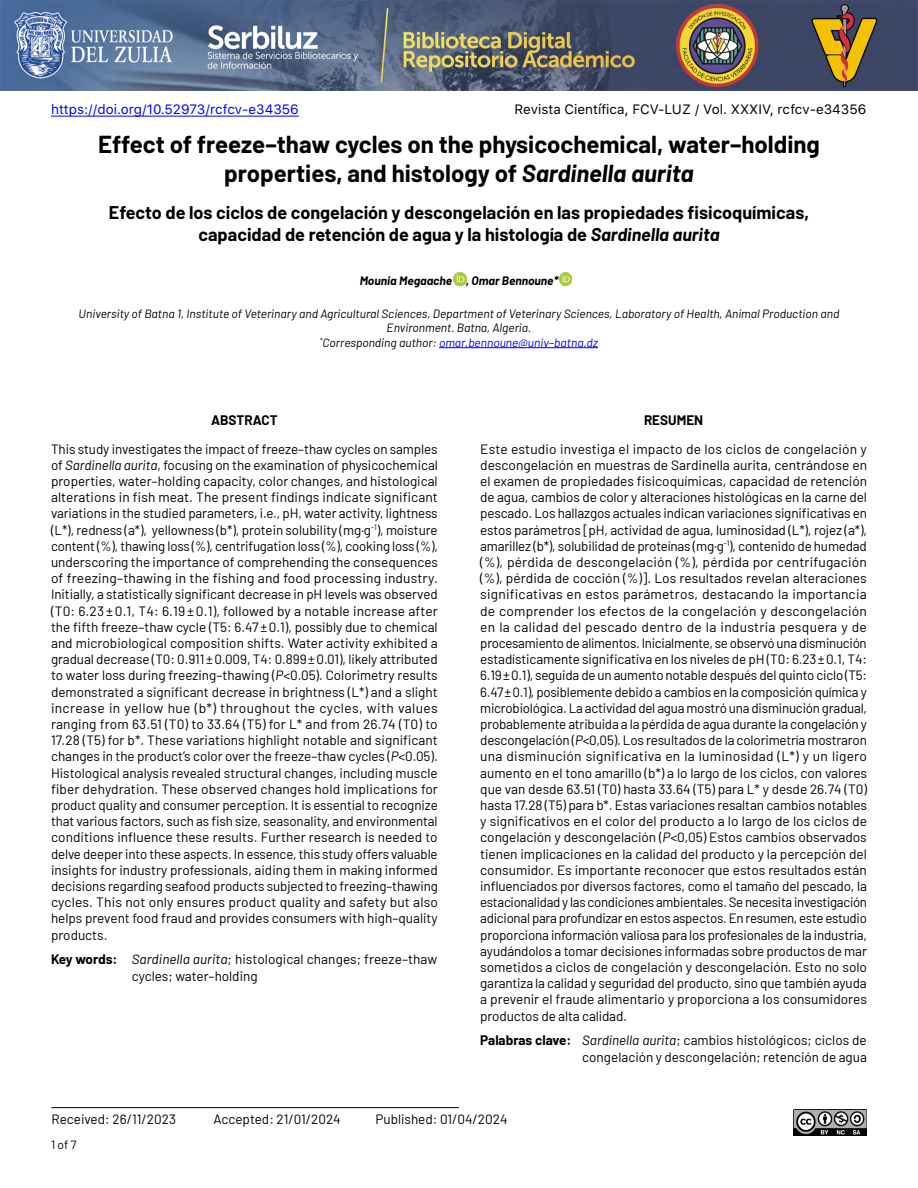
<style>
.page{position:relative;width:918px;height:1188px;background:#fff}
.page>*{position:absolute;margin:0;border:0;box-sizing:border-box;transform-origin:0 0}
.t1{font:700 24px/28.8px "Barlow";color:#000;text-align:center}
.t2{font:700 18px/21.6px "Barlow";color:#000;text-align:center}
.t3{font:13.5px/16.2px "Barlow";color:#000;text-align:justify}
.t4{font:13.5px "SFUI Text";color:#000}
.t5{font:13.5px "SFUI Text";color:#00f}
.t6{font:700 13.5px "Barlow";color:#000}
.t7{font:italic 12px/14.4px "Barlow";color:#000;text-align:center}
.t8{font:italic 700 12px "Barlow";color:#000}
.t9{font:12px "Barlow";color:#000}
.s1{font-style:italic}
.s2{color:#00f}
.s3{font-weight:700}
</style>
<div class="page">
<svg style="left:454px;top:272px;width:12px;height:13px"></svg>
<svg style="left:559px;top:272px;width:13px;height:13px"></svg>
<hr style="left:51px;top:116px;width:248px;height:1px;background:#00f">
<hr style="left:51px;top:1107px;width:408px;height:1px;background:#000">
<img style="left:0;top:0;width:918px;height:90px">
<img style="left:793px;top:1110px;width:74px;height:25px">
<hr style="left:439px;top:347px;width:159px;height:1px;background:#00f">
<p class="t5" style="left:51px;top:99px;width:249px">https://doi.org/10.52973/rcfcv-e34356</p>
<p class="t4" style="left:515px;top:99px;width:353px">Revista Científica, FCV-LUZ / Vol. XXXIV, rcfcv-e34356</p>
<h1 class="t1" style="left:98px;top:128px;width:723px">Effect of freeze–thaw cycles on the physicochemical, water–holding properties, and histology of <span class="s1">Sardinella aurita</span></h1>
<h2 class="t2" style="left:109px;top:200px;width:702px">Efecto de los ciclos de congelación y descongelación en las propiedades fisicoquímicas, capacidad de retención de agua y la histología de <span class="s1">Sardinella aurita</span></h2>
<p class="t8" style="left:360px;top:272px;width:200px">Mounia Megaache , Omar Bennoune*</p>
<p class="t7" style="left:79px;top:306px;width:762px">University of Batna 1, Institute of Veterinary and Agricultural Sciences, Department of Veterinary Sciences, Laboratory of Health, Animal Production and<br>Environment. Batna, Algeria.<br><sup>*</sup>Corresponding author: <span class="s2">omar.bennoune@univ–batna.dz</span></p>
<p class="t6" style="left:211px;top:410px;width:68px">ABSTRACT</p>
<p class="t3" style="left:51px;top:440px;width:388px">This study investigates the impact of freeze–thaw cycles on samples of <span class="s1">Sardinella aurita</span>, focusing on the examination of physicochemical properties, water–holding capacity, color changes, and histological alterations in fish meat. The present findings indicate significant variations in the studied parameters, i.e., pH, water activity, lightness (L*), redness (a*), yellowness (b*), protein solubility (mg·g<sup>-1</sup>), moisture content (%), thawing loss (%), centrifugation loss (%), cooking loss (%), underscoring the importance of comprehending the consequences of freezing–thawing in the fishing and food processing industry.<br>Initially, a statistically significant decrease in pH levels was observed (T0: 6.23 ± 0.1, T4: 6.19 ± 0.1), followed by a notable increase after the fifth freeze–thaw cycle (T5: 6.47±0.1), possibly due to chemical and microbiological composition shifts. Water activity exhibited a gradual decrease (T0: 0.911±0.009, T4: 0.899±0.01), likely attributed to water loss during freezing–thawing (<span class="s1">P</span>&lt;0.05). Colorimetry results demonstrated a significant decrease in brightness (L*) and a slight increase in yellow hue (b*) throughout the cycles, with values ranging from 63.51 (T0) to 33.64 (T5) for L* and from 26.74 (T0) to 17.28 (T5) for b*. These variations highlight notable and significant changes in the product’s color over the freeze–thaw cycles (<span class="s1">P</span>&lt;0.05).<br>Histological analysis revealed structural changes, including muscle fiber dehydration. These observed changes hold implications for product quality and consumer perception. It is essential to recognize that various factors, such as fish size, seasonality, and environmental conditions influence these results. Further research is needed to delve deeper into these aspects. In essence, this study offers valuable insights for industry professionals, aiding them in making informed decisions regarding seafood products subjected to freezing–thawing cycles. This not only ensures product quality and safety but also helps prevent food fraud and provides consumers with high–quality products.</p>
<p class="t3" style="left:132px;top:950px;width:307px;text-indent:-81px"><span class="s3">Key words:</span> <span class="s1">Sardinella aurita</span>; histological changes; freeze–thaw cycles; water–holding</p>
<p class="t6" style="left:644px;top:410px;width:61px">RESUMEN</p>
<p class="t3" style="left:480px;top:440px;width:388px">Este estudio investiga el impacto de los ciclos de congelación y descongelación en muestras de Sardinella aurita, centrándose en el examen de propiedades fisicoquímicas, capacidad de retención de agua, cambios de color y alteraciones histológicas en la carne del pescado. Los hallazgos actuales indican variaciones significativas en estos parámetros [pH, actividad de agua, luminosidad (L*), rojez (a*), amarillez (b*), solubilidad de proteínas (mg·g<sup>-1</sup>), contenido de humedad (%), pérdida de descongelación (%), pérdida por centrifugación (%), pérdida de cocción (%)]. Los resultados revelan alteraciones significativas en estos parámetros, destacando la importancia de comprender los efectos de la congelación y descongelación en la calidad del pescado dentro de la industria pesquera y de procesamiento de alimentos. Inicialmente, se observó una disminución estadísticamente significativa en los niveles de pH (T0: 6.23±0.1, T4:<br>6.19±0.1), seguida de un aumento notable después del quinto ciclo (T5:<br>6.47±0.1), posiblemente debido a cambios en la composición química y microbiológica. La actividad del agua mostró una disminución gradual, probablemente atribuida a la pérdida de agua durante la congelación y descongelación (<span class="s1">P</span>&lt;0,05). Los resultados de la colorimetría mostraron una disminución significativa en la luminosidad (L*) y un ligero aumento en el tono amarillo (b*) a lo largo de los ciclos, con valores que van desde 63.51 (T0) hasta 33.64 (T5) para L* y desde 26.74 (T0) hasta 17.28 (T5) para b*. Estas variaciones resaltan cambios notables y significativos en el color del producto a lo largo de los ciclos de congelación y descongelación (<span class="s1">P</span>&lt;0,05) Estos cambios observados tienen implicaciones en la calidad del producto y la percepción del consumidor. Es importante reconocer que estos resultados están influenciados por diversos factores, como el tamaño del pescado, la estacionalidad y las condiciones ambientales. Se necesita investigación adicional para profundizar en estos aspectos. En resumen, este estudio proporciona información valiosa para los profesionales de la industria, ayudándolos a tomar decisiones informadas sobre productos de mar sometidos a ciclos de congelación y descongelación. Esto no solo garantiza la calidad y seguridad del producto, sino que también ayuda a prevenir el fraude alimentario y proporciona a los consumidores productos de alta calidad.</p>
<p class="t3" style="left:480px;top:1031px;width:388px;text-align:right"><span class="s3">Palabras clave:</span> <span class="s1">Sardinella aurita</span>; cambios histológicos; ciclos de congelación y descongelación; retención de agua</p>
<p class="t3" style="left:51px;top:1110px;width:126px">Received: 26/11/2023</p>
<p class="t3" style="left:213px;top:1110px;width:129px">Accepted: 21/01/2024</p>
<p class="t3" style="left:375px;top:1110px;width:134px">Published: 01/04/2024</p>
<p class="t9" style="left:51px;top:1136px;width:27px">1 of 7</p>
</div>
